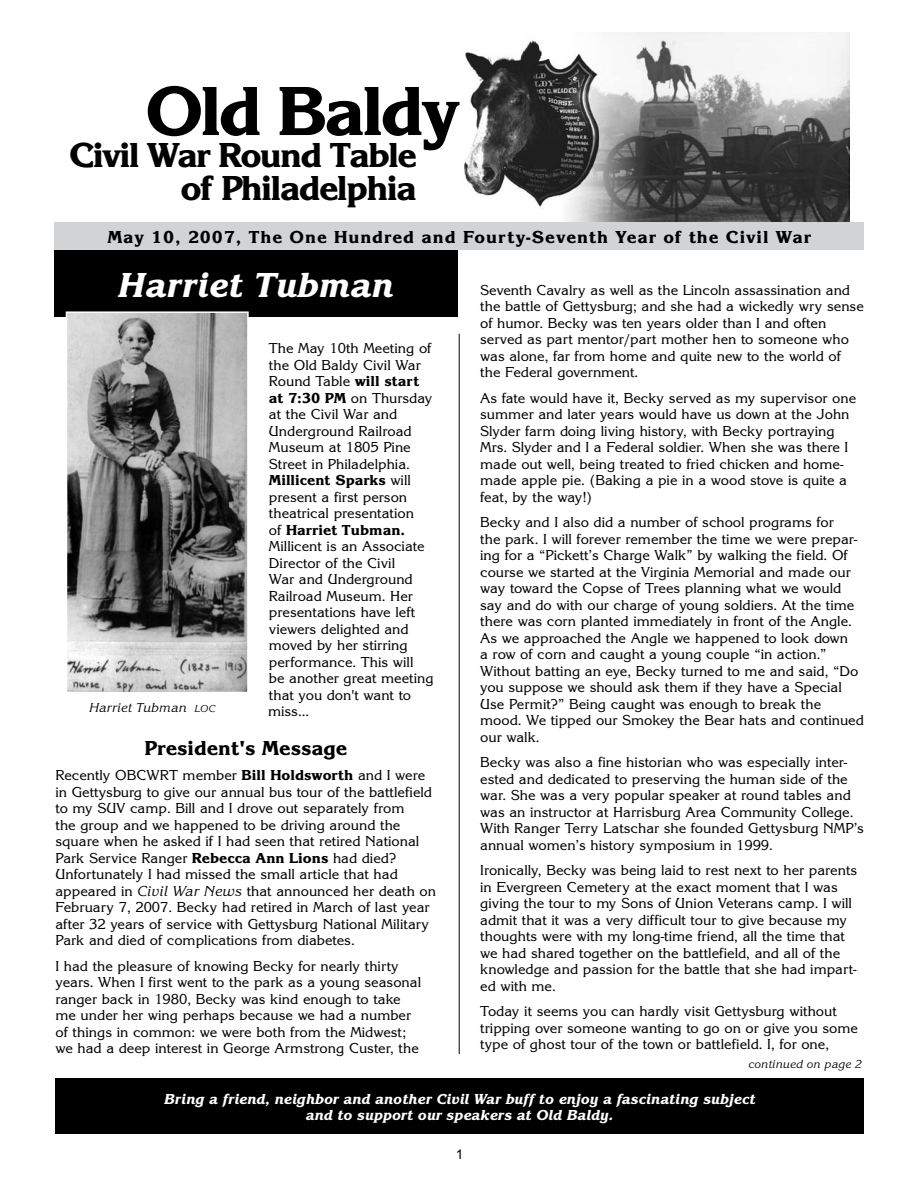
<style>
.page{position:relative;width:918px;height:1188px;background:#fff}
.page>*{position:absolute;margin:0;border:0;box-sizing:border-box;transform-origin:0 0}
.t1{font:72px "Korinna Extra Bold DTC";letter-spacing:-.05em;color:#000}
.t2{font:36px/33px "Korinna Extra Bold DTC";letter-spacing:-.05em;color:#000;text-align:right}
.t3{font:36px "Korinna Extra Bold Italic DTC";color:#fff}
.t4{font:21px "Korinna Extra Bold DTC";color:#000}
.t5{font:18px "Korinna Extra Bold DTC";letter-spacing:.05em;color:#000}
.t6{font:15px/16.5px "Korinna Regular DTC";color:#000}
.t7{font:15px/16.5px "Korinna Extra Bold Italic DTC";color:#fff;text-align:center}
.t8{font:15px "Korinna Extra Bold DTC";color:#000}
.t9{font:13.5px "Korinna Regular Italic DTC";color:#000}
.t10{font:13.5px "Arial";color:#000}
.t11{font:12px "Korinna Regular Italic DTC";color:#000}
.s1{font-size:10.5px}
.s2{font-family:"Korinna Extra Bold DTC"}
.s3{font-family:"Korinna Regular DTC"}
.s4{font-family:"Korinna Regular Italic DTC"}
</style>
<div class="page">
<div style="left:54px;top:250px;width:404px;height:67px;background:#000"></div>
<img style="left:464px;top:32px;width:385px;height:190px">
<div style="left:56px;top:1079px;width:808px;height:55px;background:#000"></div>
<div style="left:55px;top:222px;width:809px;height:28px;background:#d1d3d4"></div>
<hr style="left:459px;top:334px;width:1px;height:720px;background:#000">
<img style="left:69px;top:314px;width:177px;height:376px">
<div style="left:66px;top:311px;width:183px;height:382px;border:2px solid #fff"></div>
<h1 class="t1" style="left:145px;top:70px;width:316px">Old Baldy</h1>
<h2 class="t2" style="left:69px;top:139px;width:349px">Civil War Round Table of Philadelphia</h2>
<p class="t5" style="left:107px;top:226px;width:705px">May 10, 2007, The One Hundred and Fourty-Seventh Year of the Civil War</p>
<h2 class="t3" style="left:118px;top:265px;width:278px">Harriet Tubman</h2>
<p class="t9" style="left:89px;top:700px;width:128px">Harriet Tubman <span class="s1">LOC</span></p>
<p class="t6" style="left:269px;top:340px;width:165px">The May 10th Meeting of the Old Baldy Civil War<br>Round Table <span class="s2">will start at 7:30 PM</span> on Thursday at the Civil War and<br>Underground Railroad<br>Museum at 1805 Pine<br>Street in Philadelphia.</p>
<p class="t8" style="left:269px;top:472px;width:144px">Millicent Sparks <span class="s3">will</span></p>
<p class="t6" style="left:269px;top:489px;width:147px">present a first person theatrical presentation</p>
<p class="t8" style="left:269px;top:521px;width:138px"><span class="s3">of</span> Harriet Tubman.</p>
<p class="t6" style="left:268px;top:538px;width:167px">Millicent is an Associate<br>Director of the Civil<br>War and Underground<br>Railroad Museum. Her presentations have left viewers delighted and moved by her stirring performance. This will<br>be another great meeting that you don't want to miss...</p>
<h3 class="t4" style="left:145px;top:736px;width:204px">President's Message</h3>
<p class="t6" style="left:56px;top:767px;width:382px">Recently OBCWRT member <span class="s2">Bill Holdsworth</span> and I were in Gettysburg to give our annual bus tour of the battlefield to my SUV camp. Bill and I drove out separately from<br>the group and we happened to be driving around the square when he asked if I had seen that retired National Park Service Ranger <span class="s2">Rebecca Ann Lions</span> had died?<br>Unfortunately I had missed the small article that had appeared in <span class="s4">Civil War News</span> that announced her death on February 7, 2007. Becky had retired in March of last year after 32 years of service with Gettysburg National Military Park and died of complications from diabetes.</p>
<p class="t6" style="left:56px;top:958px;width:367px">I had the pleasure of knowing Becky for nearly thirty years. When I first went to the park as a young seasonal ranger back in 1980, Becky was kind enough to take me under her wing perhaps because we had a number of things in common: we were both from the Midwest; we had a deep interest in George Armstrong Custer, the</p>
<p class="t6" style="left:480px;top:282px;width:385px">Seventh Cavalry as well as the Lincoln assassination and the battle of Gettysburg; and she had a wickedly wry sense of humor. Becky was ten years older than I and often served as part mentor/part mother hen to someone who was alone, far from home and quite new to the world of the Federal government.</p>
<p class="t6" style="left:480px;top:390px;width:378px">As fate would have it, Becky served as my supervisor one summer and later years would have us down at the John Slyder farm doing living history, with Becky portraying Mrs. Slyder and I a Federal soldier. When she was there I made out well, being treated to fried chicken and home&shy;made apple pie. (Baking a pie in a wood stove is quite a feat, by the way!)</p>
<p class="t6" style="left:480px;top:514px;width:385px">Becky and I also did a number of school programs for<br>the park. I will forever remember the time we were prepar&shy;ing for a “Pickett’s Charge Walk” by walking the field. Of course we started at the Virginia Memorial and made our way toward the Copse of Trees planning what we would say and do with our charge of young soldiers. At the time there was corn planted immediately in front of the Angle.<br>As we approached the Angle we happened to look down<br>a row of corn and caught a young couple “in action.” Without batting an eye, Becky turned to me and said, “Do you suppose we should ask them if they have a Special Use Permit?” Being caught was enough to break the mood. We tipped our Smokey the Bear hats and continued our walk.</p>
<p class="t6" style="left:480px;top:754px;width:385px">Becky was also a fine historian who was especially inter&shy;ested and dedicated to preserving the human side of the war. She was a very popular speaker at round tables and was an instructor at Harrisburg Area Community College.<br>With Ranger Terry Latschar she founded Gettysburg NMP’s annual women’s history symposium in 1999.</p>
<p class="t6" style="left:480px;top:862px;width:379px">Ironically, Becky was being laid to rest next to her parents in Evergreen Cemetery at the exact moment that I was giving the tour to my Sons of Union Veterans camp. I will admit that it was a very difficult tour to give because my thoughts were with my long-time friend, all the time that we had shared together on the battlefield, and all of the knowledge and passion for the battle that she had impart&shy;ed with me.</p>
<p class="t6" style="left:480px;top:1003px;width:379px">Today it seems you can hardly visit Gettysburg without tripping over someone wanting to go on or give you some type of ghost tour of the town or battlefield. I, for one,</p>
<p class="t11" style="left:748px;top:1057px;width:115px">continued on page 2</p>
<p class="t7" style="left:164px;top:1091px;width:593px">Bring a friend, neighbor and another Civil War buff to enjoy a fascinating subject and to support our speakers at Old Baldy.</p>
<p class="t10" style="left:456px;top:1145px;width:9px">1</p>
</div>
